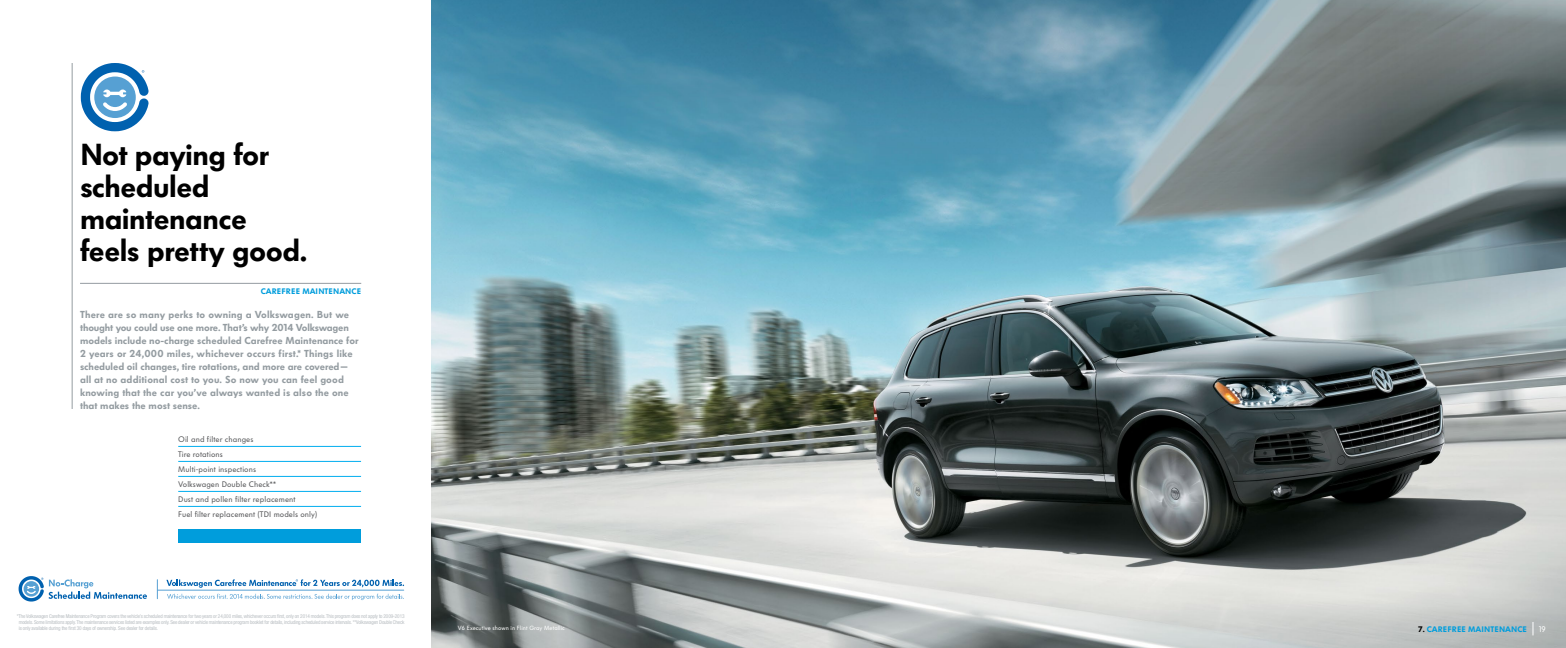
<style>
.page{position:relative;width:1566px;height:648px;background:#fff}
.page>*{position:absolute;margin:0;border:0;box-sizing:border-box;transform-origin:0 0}
.t1{font:30px/32px "Volkswagen Headline";letter-spacing:-.015em;color:#000}
.t2{font:10px/13px "Volkswagen Headline";color:#949ca1}
.Blue-lined_Text{font:8px "Volkswagen Copy";letter-spacing:.01em;color:#58595b}
.t3{font:900 8px "VW Headline OT";letter-spacing:.01em;color:#009ddc}
.t4{font:8px "Volkswagen Copy";color:#fff}
.Cutline{font:6px "Volkswagen Copy";letter-spacing:.01em;color:#fff}
.Legal{font:condensed 5.2px/6px "Helvetica Neue";letter-spacing:-.02em;color:#b9bec2;text-align:justify}
.s1{color:#000}
</style>
<div class="page">
<img style="left:431px;top:0;width:1135px;height:648px">
<svg style="left:167px;top:594px;width:237px;height:6px"></svg>
<hr style="left:157px;top:590px;width:247px;height:1px;background:#56a0d3">
<svg style="left:157px;top:580px;width:1px;height:19px"></svg>
<svg style="left:166px;top:579px;width:238px;height:9px"></svg>
<svg style="left:19px;top:576px;width:128px;height:26px"></svg>
<svg style="left:81px;top:63px;width:68px;height:68px"></svg>
<div style="left:178px;top:530px;width:183px;height:13px;background:#009ddc"></div>
<svg style="left:1533px;top:622px;width:1px;height:13px"></svg>
<hr style="left:72px;top:63px;width:1px;height:346px;background:#949ca1">
<hr style="left:80px;top:283px;width:281px;height:1px;background:#949ca1">
<hr style="left:178px;top:446px;width:183px;height:1px;background:#00aeef">
<hr style="left:178px;top:461px;width:183px;height:1px;background:#00aeef">
<hr style="left:178px;top:476px;width:183px;height:1px;background:#00aeef">
<hr style="left:178px;top:491px;width:183px;height:1px;background:#00aeef">
<hr style="left:178px;top:506px;width:183px;height:1px;background:#00aeef">
<p class="t1" style="left:80px;top:139px;width:229px">Not paying for scheduled maintenance feels pretty good.</p>
<p class="t3" style="left:261px;top:286px;width:102px">CAREFREE MAINTENANCE</p>
<p class="t2" style="left:80px;top:308px;width:280px">There are so many perks to owning a Volkswagen. But we thought you could use one more. That’s why 2014 Volkswagen models include no-charge scheduled Carefree Maintenance for 2 years or 24,000 miles, whichever occurs first.* Things like scheduled oil changes, tire rotations, and more are covered—</p>
<p class="t2" style="left:80px;top:373px;width:270px">all at no additional cost to you. So now you can feel good knowing that the car you’ve always wanted is also the one that makes the most sense.</p>
<p class="Blue-lined_Text" style="left:178px;top:435px;width:77px">Oil and filter changes</p>
<p class="Blue-lined_Text" style="left:178px;top:450px;width:46px">Tire rotations</p>
<p class="Blue-lined_Text" style="left:178px;top:465px;width:79px">Multi-point inspections</p>
<p class="Blue-lined_Text" style="left:178px;top:480px;width:99px">Volkswagen Double Check**</p>
<p class="Blue-lined_Text" style="left:178px;top:495px;width:119px">Dust and pollen filter replacement</p>
<p class="Blue-lined_Text" style="left:178px;top:510px;width:141px">Fuel filter replacement (TDI models only)</p>
<p class="Legal" style="left:19px;top:613px;width:387px;text-indent:-2px">*The Volkswagen Carefree Maintenance Program covers the vehicle’s scheduled maintenance for two years or 24,000 miles, whichever occurs first, only on 2014 models. This program does not apply to 2009-2013 models. Some limitations apply. The maintenance services listed are examples only. See dealer or vehicle maintenance program booklet for details, including scheduled service intervals. **Volkswagen Double Check is only available during the first 30 days of ownership. See dealer for details.</p>
<p class="Cutline" style="left:458px;top:624px;width:108px">V6 Executive shown in Flint Gray Metallic</p>
<p class="t3" style="left:1418px;top:624px;width:111px"><span class="s1">7.</span> CAREFREE MAINTENANCE</p>
<p class="t4" style="left:1539px;top:624px;width:8px">19</p>
</div>
